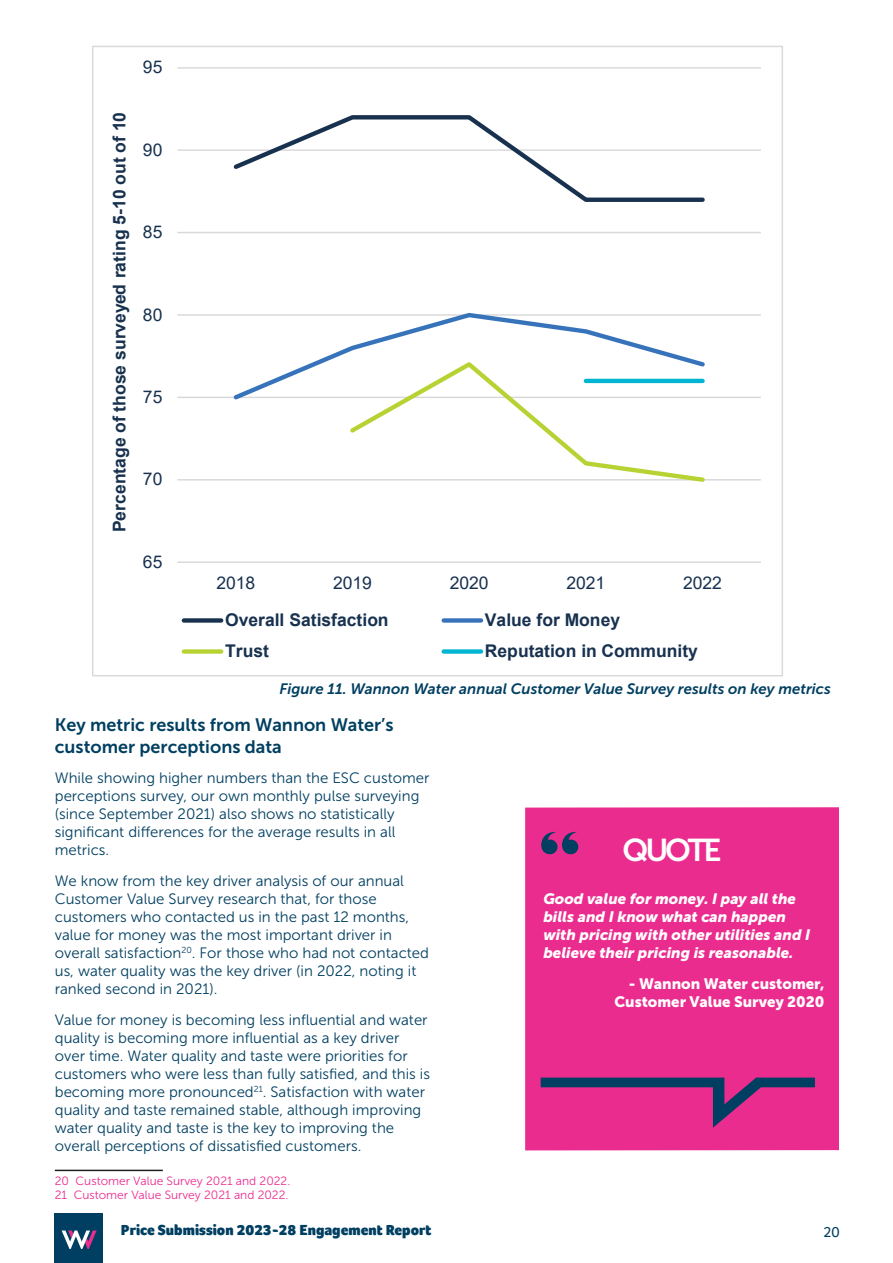
<style>
.page{position:relative;width:893px;height:1263px;background:#fff}
.page>*{position:absolute;margin:0;border:0;box-sizing:border-box;transform-origin:0 0}
.t1{font:31.5px "Museo Sans 700";letter-spacing:-.1em;color:#fff}
.Heading_3{font:18px/21.6px "Museo Sans 700";color:#003f61}
.t2{font:700 17.55px "Arial";color:#17314f}
.t3{font:17.55px "Arial";letter-spacing:.005em;color:#17314f}
.Body{font:15px/18px "Museo Sans 300";color:#003f61}
.t4{font:italic 15px/18px "Museo Sans 900";color:#fff}
.t5{font:italic 15px "Museo Sans 700";color:#003f61}
.t6{font:15px/18px "Museo Sans 900";color:#fff;text-align:right}
.t7{font:900 15px "Foco";color:#003f61}
.t8{font:15px "Foco";color:#003f61}
.Footnote{font:12px "Museo Sans 300";color:#eb2c8f}
</style>
<div class="page">
<div style="left:54px;top:1213px;width:49px;height:50px;background:#003f61"></div>
<svg style="left:62px;top:1230px;width:35px;height:19px"></svg>
<hr style="left:55px;top:1170px;width:108px;height:1px;background:#231f20">
<hr style="left:177px;top:479px;width:584px;height:1px;background:#d9d9d9">
<hr style="left:177px;top:397px;width:584px;height:1px;background:#d9d9d9">
<hr style="left:177px;top:314px;width:584px;height:2px;background:#d9d9d9">
<hr style="left:177px;top:232px;width:584px;height:1px;background:#d9d9d9">
<hr style="left:177px;top:149px;width:584px;height:2px;background:#d9d9d9">
<hr style="left:177px;top:67px;width:584px;height:2px;background:#d9d9d9">
<hr style="left:177px;top:561px;width:584px;height:2px;background:#d9d9d9">
<svg style="left:230px;top:115px;width:477px;height:87px"></svg>
<svg style="left:230px;top:312px;width:478px;height:88px"></svg>
<svg style="left:346px;top:359px;width:362px;height:123px"></svg>
<hr style="left:586px;top:379px;width:117px;height:4px;background:#00b5d1">
<div style="left:184px;top:618px;width:37px;height:5px;background:#17314f"></div>
<div style="left:444px;top:618px;width:37px;height:5px;background:#3773bb"></div>
<div style="left:184px;top:649px;width:37px;height:5px;background:#b7d333"></div>
<div style="left:444px;top:649px;width:37px;height:5px;background:#00b5d1"></div>
<div style="left:525px;top:807px;width:314px;height:343px;background:#eb2c8f"></div>
<svg style="left:541px;top:831px;width:37px;height:23px"></svg>
<svg style="left:541px;top:1077px;width:274px;height:51px"></svg>
<p class="t3" style="left:143px;top:55px;width:21px">95</p>
<p class="t2" style="left:107px;top:532px;width:422px;rotate:-90deg">Percentage of those surveyed rating 5-10 out of 10</p>
<p class="t3" style="left:143px;top:138px;width:21px">90</p>
<p class="t3" style="left:143px;top:220px;width:21px">85</p>
<p class="t3" style="left:143px;top:302px;width:21px">80</p>
<p class="t3" style="left:143px;top:385px;width:21px">75</p>
<p class="t3" style="left:143px;top:467px;width:21px">70</p>
<p class="t3" style="left:143px;top:549px;width:21px">65</p>
<p class="t3" style="left:216px;top:570px;width:40px">2018</p>
<p class="t3" style="left:333px;top:570px;width:40px">2019</p>
<p class="t3" style="left:450px;top:570px;width:40px">2020</p>
<p class="t3" style="left:566px;top:570px;width:40px">2021</p>
<p class="t3" style="left:683px;top:570px;width:40px">2022</p>
<p class="t2" style="left:225px;top:607px;width:165px">Overall Satisfaction</p>
<p class="t2" style="left:485px;top:607px;width:137px">Value for Money</p>
<p class="t2" style="left:225px;top:638px;width:45px">Trust</p>
<p class="t2" style="left:485px;top:638px;width:215px">Reputation in Community</p>
<p class="t5" style="left:279px;top:680px;width:553px">Figure 11. Wannon Water annual Customer Value Survey results on key metrics</p>
<p class="Heading_3" style="left:55px;top:714px;width:340px">Key metric results from Wannon Water’s customer perceptions data</p>
<p class="Body" style="left:55px;top:769px;width:376px">While showing higher numbers than the ESC customer perceptions survey, our own monthly pulse surveying (since September 2021) also shows no statistically significant differences for the average results in all metrics.</p>
<p class="Body" style="left:55px;top:872px;width:376px">We know from the key driver analysis of our annual Customer Value Survey research that, for those customers who contacted us in the past 12 months, value for money was the most important driver in overall satisfaction<sup>20</sup>. For those who had not contacted us, water quality was the key driver (in 2022, noting it ranked second in 2021).</p>
<p class="Body" style="left:55px;top:1011px;width:377px">Value for money is becoming less influential and water quality is becoming more influential as a key driver over time. Water quality and taste were priorities for customers who were less than fully satisfied, and this is becoming more pronounced<sup>21</sup>. Satisfaction with water quality and taste remained stable, although improving water quality and taste is the key to improving the overall perceptions of dissatisfied customers.</p>
<p class="Footnote" style="left:55px;top:1174px;width:237px">20 Customer Value Survey 2021 and 2022.</p>
<p class="Footnote" style="left:55px;top:1188px;width:235px">21 Customer Value Survey 2021 and 2022.</p>
<p class="t1" style="left:622px;top:832px;width:101px">QUOTE</p>
<p class="t4" style="left:543px;top:890px;width:268px">Good value for money. I pay all the bills and I know what can happen with pricing with other utilities and I believe their pricing is reasonable.</p>
<p class="t6" style="left:614px;top:975px;width:212px">- Wannon Water customer,<br>Customer Value Survey 2020</p>
<p class="t7" style="left:121px;top:1219px;width:312px">Price Submission 2023-28 Engagement Report</p>
<p class="t8" style="left:823px;top:1222px;width:18px">20</p>
</div>
